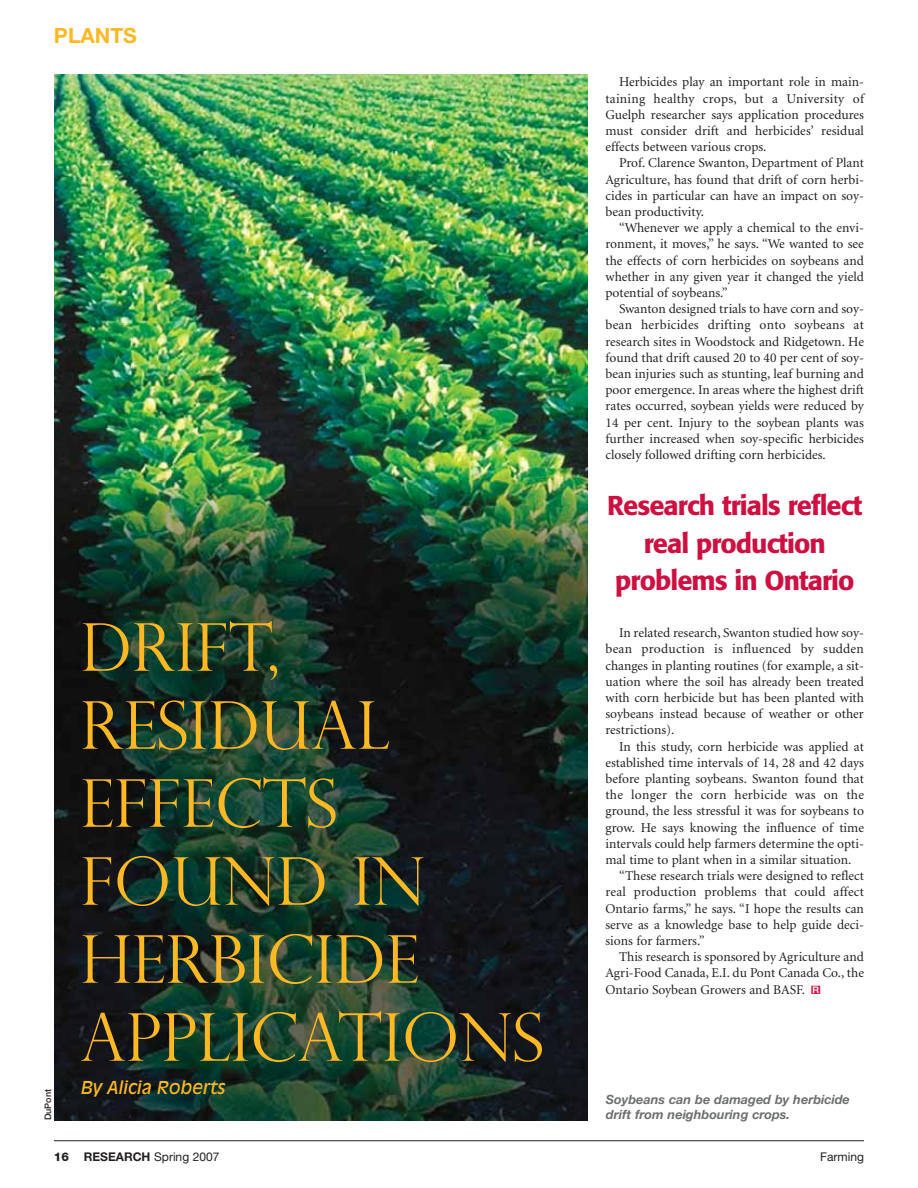
<style>
.page{position:relative;width:918px;height:1188px;background:#fff}
.page>*{position:absolute;margin:0;border:0;box-sizing:border-box;transform-origin:0 0}
.t1{font:300 66px/78px "Perpetua Titling";color:#fdb824}
.t2{font:500 27px/37.5px "Formata";letter-spacing:-.035em;color:#ce1041;text-align:center}
.t3{font:700 21px "Helvetica Neue";color:#fdb824}
.t4{font:italic 17.55px "Antique Olive";color:#fdb824}
.t5{font:13.5px/16.2px "Minion";color:#231f20;text-align:justify}
.t6{font:13.5px "Minion";letter-spacing:.02em;color:#231f20}
.t7{font:italic 700 12.75px "Helvetica Neue";color:#6c6e70}
.t8{font:12px "Helvetica Neue";color:#231f20}
.t9{font:500 9px "Helvetica Neue";color:#231f20}
.s1{font-weight:800}
.s2{font-weight:700}
</style>
<div class="page">
<hr style="left:54px;top:1140px;width:810px;height:1px;background:#231f20">
<img style="left:54px;top:74px;width:534px;height:1046px">
<h3 class="t3" style="left:54px;top:28px;width:84px">PLANTS</h3>
<p class="t9" style="left:45px;top:1120px;width:33px;rotate:-90deg">DuPont</p>
<h1 class="t1" style="left:80px;top:609px;width:465px">DRIFT,<br>RESIDUAL<br>EFFECTS<br>FOUND IN<br>HERBICIDE<br>APPLICATIONS</h1>
<p class="t4" style="left:80px;top:1081px;width:146px">By Alicia Roberts</p>
<p class="t5" style="left:606px;top:75px;width:260px;text-indent:14px">Herbicides play an important role in main&shy;taining healthy crops, but a University of Guelph researcher says application procedures must consider drift and herbicides’ residual effects between various crops.</p>
<p class="t5" style="left:606px;top:156px;width:260px;text-indent:14px">Prof. Clarence Swanton, Department of Plant Agriculture, has found that drift of corn herbi&shy;cides in particular can have an impact on soy&shy;bean productivity.</p>
<p class="t5" style="left:606px;top:221px;width:260px;text-indent:14px">“Whenever we apply a chemical to the envi&shy;ronment, it moves,” he says. “We wanted to see the effects of corn herbicides on soybeans and whether in any given year it changed the yield potential of soybeans.”</p>
<p class="t5" style="left:606px;top:302px;width:260px;text-indent:14px">Swanton designed trials to have corn and soy&shy;bean herbicides drifting onto soybeans at research sites in Woodstock and Ridgetown. He found that drift caused 20 to 40 per cent of soy&shy;bean injuries such as stunting, leaf burning and poor emergence. In areas where the highest drift rates occurred, soybean yields were reduced by 14 per cent. Injury to the soybean plants was further increased when soy-specific herbicides closely followed drifting corn herbicides.</p>
<h2 class="t2" style="left:607px;top:489px;width:257px">Research trials reflect real production problems in Ontario</h2>
<p class="t5" style="left:606px;top:626px;width:260px;text-indent:14px">In related research, Swanton studied how soy&shy;bean production is influenced by sudden changes in planting routines (for example, a sit&shy;uation where the soil has already been treated with corn herbicide but has been planted with soybeans instead because of weather or other restrictions).</p>
<p class="t5" style="left:619px;top:739px;width:246px">In this study, corn herbicide was applied at</p>
<p class="t5" style="left:606px;top:756px;width:260px">established time intervals of 14, 28 and 42 days</p>
<p class="t5" style="left:606px;top:772px;width:260px">before planting soybeans. Swanton found that</p>
<p class="t6" style="left:606px;top:790px;width:260px">the longer the corn herbicide was on the</p>
<p class="t5" style="left:606px;top:804px;width:260px">ground, the less stressful it was for soybeans to</p>
<p class="t5" style="left:606px;top:820px;width:260px">grow. He says knowing the influence of time</p>
<p class="t5" style="left:606px;top:837px;width:260px">intervals could help farmers determine the opti-</p>
<p class="t5" style="left:606px;top:853px;width:247px">mal time to plant when in a similar situation.</p>
<p class="t5" style="left:619px;top:869px;width:247px">“These research trials were designed to reflect</p>
<p class="t5" style="left:606px;top:885px;width:260px">real production problems that could affect</p>
<p class="t5" style="left:606px;top:901px;width:260px">Ontario farms,” he says. “I hope the results can</p>
<p class="t5" style="left:606px;top:918px;width:260px">serve as a knowledge base to help guide deci-</p>
<p class="t5" style="left:606px;top:934px;width:101px">sions for farmers.”</p>
<p class="t5" style="left:619px;top:950px;width:246px">This research is sponsored by Agriculture and</p>
<p class="t5" style="left:606px;top:966px;width:260px">Agri-Food Canada, E.I. du Pont Canada Co., the</p>
<p class="t5" style="left:606px;top:982px;width:201px">Ontario Soybean Growers and BASF.</p>
<p class="t7" style="left:606px;top:1095px;width:245px">Soybeans can be damaged by herbicide</p>
<p class="t7" style="left:606px;top:1110px;width:185px">drift from neighbouring crops.</p>
<p class="t8" style="left:54px;top:1153px;width:167px"><span class="s1">16</span> <span class="s2">RESEARCH</span> Spring 2007</p>
<p class="t8" style="left:820px;top:1153px;width:45px">Farming</p>
</div>
